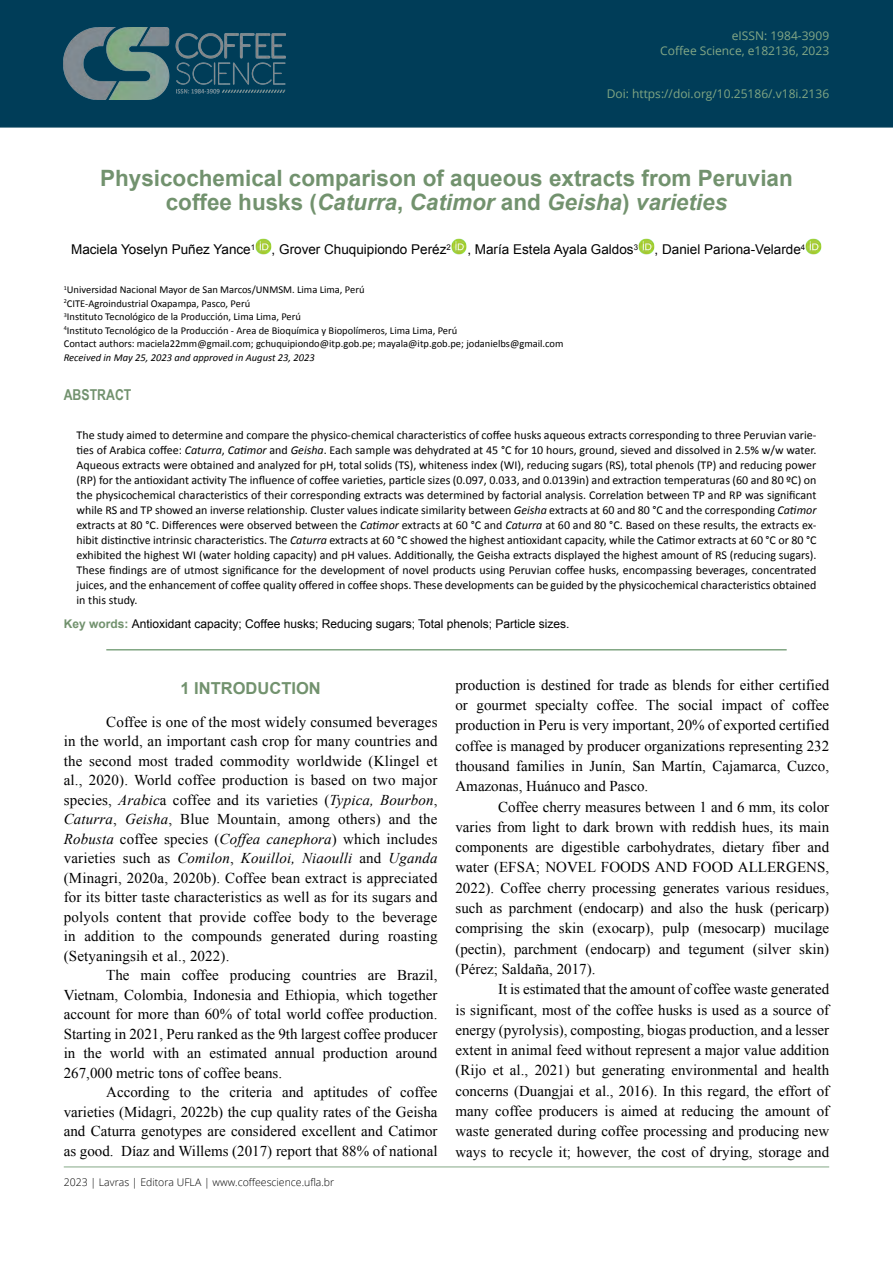
<style>
.page{position:relative;width:893px;height:1263px;background:#fff}
.page>*{position:absolute;margin:0;border:0;box-sizing:border-box;transform-origin:0 0}
.t1{font:700 22.5px/24px "Arial";color:#72926e;text-align:center}
.t2{font:700 16.5px "Arial";color:#72926e}
.t3{font:15px/20.2px "Times New Roman";color:#000;text-align:justify}
.t4{font:700 15px "Arial Narrow";color:#72926e}
.t5{font:13.5px "Arial";color:#000}
.t6{font:12px/15px "Calibri";color:#000;text-align:justify}
.t7{font:12px "Arial";color:#000}
.t8{font:12px/15px "Open Sans";color:#84a886;text-align:right}
.t9{font:12px "Open Sans";color:#81a683}
.t10{font:10.5px/13.5px "Calibri";color:#000}
.t11{font:300 10.5px "Open Sans";color:#000}
.t12{font:italic 10.5px "Calibri";color:#000}
.s1{font-style:italic}
.s2{font-weight:700;color:#72926e}
</style>
<div class="page">
<div style="left:0;top:0;width:893px;height:128px;background:#003d58"></div>
<img style="left:64px;top:28px;width:222px;height:72px">
<hr style="left:64px;top:1166px;width:765px;height:1px;background:#84a886">
<hr style="left:106px;top:649px;width:681px;height:1px;background:#81a683">
<img style="left:255px;top:238px;width:17px;height:16px">
<img style="left:451px;top:238px;width:16px;height:16px">
<img style="left:638px;top:238px;width:17px;height:16px">
<img style="left:805px;top:238px;width:17px;height:16px">
<p class="t8" style="left:660px;top:28px;width:170px">eISSN: 1984-3909<br>Coffee Science, e182136, 2023</p>
<p class="t9" style="left:607px;top:86px;width:224px">Doi: https://doi.org/10.25186/.v18i.2136</p>
<h1 class="t1" style="left:100px;top:167px;width:694px">Physicochemical comparison of aqueous extracts from Peruvian coffee husks (<span class="s1">Caturra</span>, <span class="s1">Catimor</span> and <span class="s1">Geisha</span>) <span class="s1">varieties</span></h1>
<p class="t5" style="left:71px;top:240px;width:736px">Maciela Yoselyn Puñez Yance<sup>1</sup> , Grover Chuquipiondo Peréz<sup>2</sup> , María Estela Ayala Galdos<sup>3</sup> , Daniel Pariona-Velarde<sup>4</sup></p>
<p class="t10" style="left:64px;top:283px;width:501px"><sup>1</sup>Universidad Nacional Mayor de San Marcos/UNMSM. Lima Lima, Perú<br><sup>2</sup>CITE-Agroindustrial Oxapampa, Pasco, Perú<br><sup>3</sup>Instituto Tecnológico de la Producción, Lima Lima, Perú<br><sup>4</sup>Instituto Tecnológico de la Producción - Area de Bioquímica y Biopolímeros, Lima Lima, Perú<br>Contact authors: maciela22mm@gmail.com; gchuquipiondo@itp.gob.pe; mayala@itp.gob.pe; jodanielbs@gmail.com</p>
<p class="t12" style="left:64px;top:350px;width:253px">Received in May 25, 2023 and approved in August 23, 2023</p>
<p class="t4" style="left:64px;top:383px;width:69px">ABSTRACT</p>
<p class="t6" style="left:77px;top:428px;width:741px">The study aimed to determine and compare the physico-chemical characteristics of coffee husks aqueous extracts corresponding to three Peruvian varie&shy;ties of Arabica coffee: <span class="s1">Caturra</span>, <span class="s1">Catimor</span> and <span class="s1">Geisha</span>. Each sample was dehydrated at 45 °C for 10 hours, ground, sieved and dissolved in 2.5% w/w water.<br>Aqueous extracts were obtained and analyzed for pH, total solids (TS), whiteness index (WI), reducing sugars (RS), total phenols (TP) and reducing power (RP) for the antioxidant activity The influence of coffee varieties, particle sizes (0.097, 0.033, and 0.0139in) and extraction temperaturas (60 and 80 ºC) on the physicochemical characteristics of their corresponding extracts was determined by factorial analysis. Correlation between TP and RP was significant while RS and TP showed an inverse relationship. Cluster values indicate similarity between <span class="s1">Geisha</span> extracts at 60 and 80 °C and the corresponding <span class="s1">Catimor </span>extracts at 80 °C. Differences were observed between the <span class="s1">Catimor</span> extracts at 60 °C and <span class="s1">Caturra</span> at 60 and 80 °C. Based on these results, the extracts ex&shy;hibit distinctive intrinsic characteristics. The <span class="s1">Caturra</span> extracts at 60 °C showed the highest antioxidant capacity, while the Catimor extracts at 60 °C or 80 °C exhibited the highest WI (water holding capacity) and pH values. Additionally, the Geisha extracts displayed the highest amount of RS (reducing sugars).<br>These findings are of utmost significance for the development of novel products using Peruvian coffee husks, encompassing beverages, concentrated juices, and the enhancement of coffee quality offered in coffee shops. These developments can be guided by the physicochemical characteristics obtained in this study.</p>
<p class="t7" style="left:64px;top:616px;width:507px"><span class="s2">Key words:</span> Antioxidant capacity; Coffee husks; Reducing sugars; Total phenols; Particle sizes.</p>
<p class="t2" style="left:180px;top:677px;width:142px">1 INTRODUCTION</p>
<p class="t3" style="left:64px;top:711px;width:375px;line-height:19.5px;text-indent:43px">Coffee is one of the most widely consumed beverages in the world, an important cash crop for many countries and the second most traded commodity worldwide (Klingel et al., 2020). World coffee production is based on two major species, <span class="s1">Arabic</span>a coffee and its varieties (<span class="s1">Typica, Bourbon</span>, <span class="s1">Caturra</span>, <span class="s1">Geisha</span>, Blue Mountain, among others) and the <span class="s1">Robusta</span> coffee species (<span class="s1">Coffea canephora</span>) which includes varieties such as <span class="s1">Comilon</span>, <span class="s1">Kouilloi, Niaoulli</span> and <span class="s1">Uganda </span>(Minagri, 2020a, 2020b). Coffee bean extract is appreciated for its bitter taste characteristics as well as for its sugars and polyols content that provide coffee body to the beverage in addition to the compounds generated during roasting (Setyaningsih et al., 2022).</p>
<p class="t3" style="left:64px;top:965px;width:375px;line-height:19.5px;text-indent:43px">The main coffee producing countries are Brazil, Vietnam, Colombia, Indonesia and Ethiopia, which together account for more than 60% of total world coffee production.<br>Starting in 2021, Peru ranked as the 9th largest coffee producer in the world with an estimated annual production around 267,000 metric tons of coffee beans.</p>
<p class="t3" style="left:64px;top:1082px;width:375px;line-height:19.5px;text-indent:43px">According to the criteria and aptitudes of coffee varieties (Midagri, 2022b) the cup quality rates of the Geisha and Caturra genotypes are considered excellent and Catimor as good. Díaz and Willems (2017) report that 88% of national</p>
<p class="t11" style="left:64px;top:1175px;width:272px">2023 | Lavras | Editora UFLA | www.coffeescience.ufla.br</p>
<p class="t3" style="left:455px;top:674px;width:375px">production is destined for trade as blends for either certified or gourmet specialty coffee. The social impact of coffee production in Peru is very important, 20% of exported certified coffee is managed by producer organizations representing 232 thousand families in Junín, San Martín, Cajamarca, Cuzco, Amazonas, Huánuco and Pasco.</p>
<p class="t3" style="left:455px;top:796px;width:375px;text-indent:43px">Coffee cherry measures between 1 and 6 mm, its color varies from light to dark brown with reddish hues, its main components are digestible carbohydrates, dietary fiber and water (EFSA; NOVEL FOODS AND FOOD ALLERGENS, 2022). Coffee cherry processing generates various residues, such as parchment (endocarp) and also the husk (pericarp) comprising the skin (exocarp), pulp (mesocarp) mucilage (pectin), parchment (endocarp) and tegument (silver skin) (Pérez; Saldaña, 2017).</p>
<p class="t3" style="left:455px;top:979px;width:375px;text-indent:43px">It is estimated that the amount of coffee waste generated is significant, most of the coffee husks is used as a source of energy (pyrolysis), composting, biogas production, and a lesser extent in animal feed without represent a major value addition (Rijo et al., 2021) but generating environmental and health concerns (Duangjai et al., 2016). In this regard, the effort of many coffee producers is aimed at reducing the amount of waste generated during coffee processing and producing new ways to recycle it; however, the cost of drying, storage and</p>
</div>
